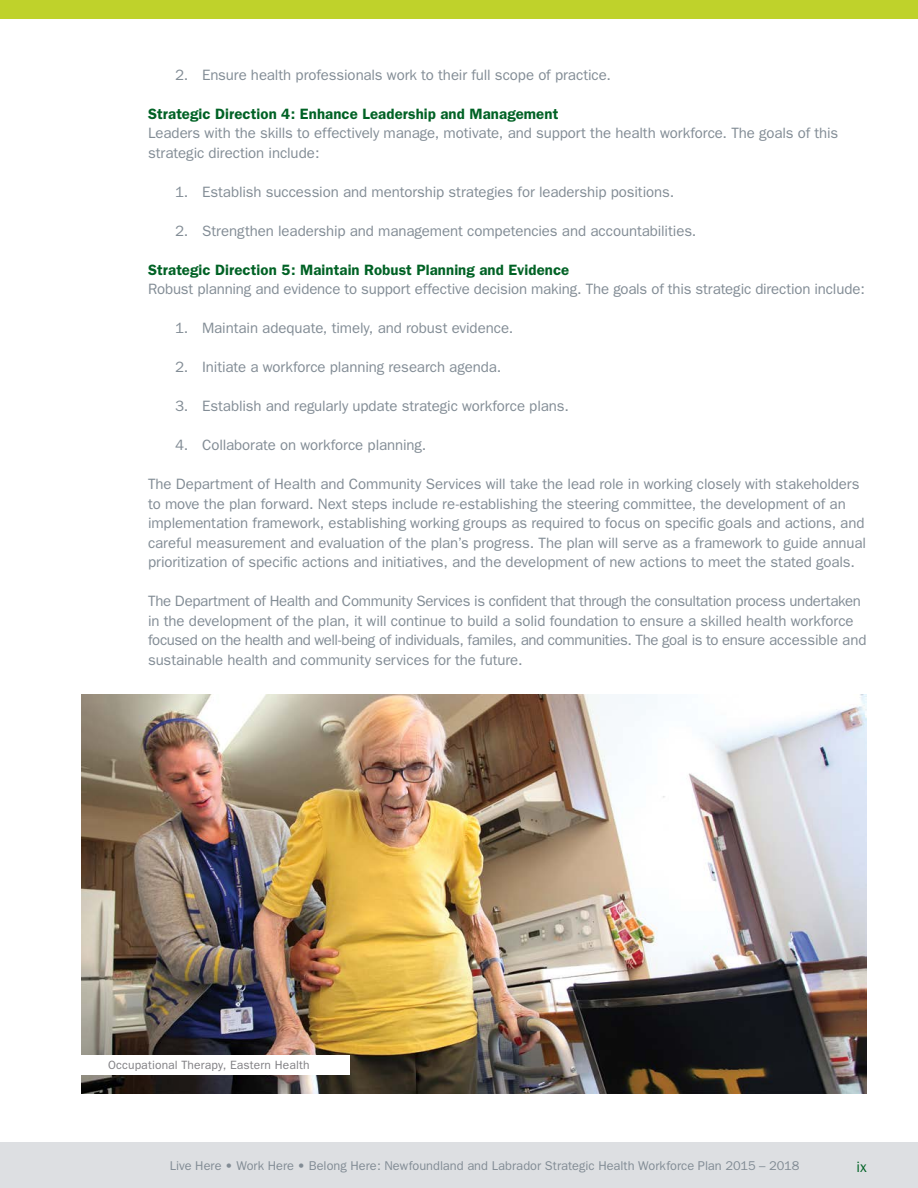
<style>
.page{position:relative;width:918px;height:1188px;background:#fff}
.page>*{position:absolute;margin:0;border:0;box-sizing:border-box;transform-origin:0 0}
.t1{font:15px/19.5px "Franklin Gothic";letter-spacing:-.005em;color:#828c95}
.t2{font:600 15px "Franklin Gothic";letter-spacing:.005em;color:#006225}
.t3{font:15px "Franklin Gothic";color:#006225}
.t4{font:12.75px "Franklin Gothic";color:#828c95}
.t5{font:12px "Franklin Gothic";letter-spacing:.015em;color:#807f83}
</style>
<div class="page">
<div style="left:0;top:0;width:918px;height:19px;background:#bfd22b"></div>
<img style="left:81px;top:694px;width:786px;height:400px">
<div style="left:81px;top:1055px;width:268px;height:19px;background:#fff"></div>
<div style="left:0;top:1142px;width:918px;height:46px;background:#dddfe2"></div>
<p class="t1" style="left:175px;top:65px;width:437px">2. Ensure health professionals work to their full scope of practice.</p>
<p class="t2" style="left:148px;top:105px;width:412px">Strategic Direction 4: Enhance Leadership and Management</p>
<p class="t1" style="left:148px;top:124px;width:692px">Leaders with the skills to effectively manage, motivate, and support the health workforce. The goals of this strategic direction include:</p>
<p class="t1" style="left:175px;top:182px;width:501px">1. Establish succession and mentorship strategies for leadership positions.</p>
<p class="t1" style="left:175px;top:221px;width:523px">2. Strengthen leadership and management competencies and accountabilities.</p>
<p class="t2" style="left:148px;top:261px;width:423px">Strategic Direction 5: Maintain Robust Planning and Evidence</p>
<p class="t1" style="left:148px;top:280px;width:718px">Robust planning and evidence to support effective decision making. The goals of this strategic direction include:</p>
<p class="t1" style="left:175px;top:319px;width:340px">1. Maintain adequate, timely, and robust evidence.</p>
<p class="t1" style="left:175px;top:358px;width:328px">2. Initiate a workforce planning research agenda.</p>
<p class="t1" style="left:175px;top:397px;width:395px">3. Establish and regularly update strategic workforce plans.</p>
<p class="t1" style="left:175px;top:436px;width:253px">4. Collaborate on workforce planning.</p>
<p class="t1" style="left:148px;top:475px;width:720px">The Department of Health and Community Services will take the lead role in working closely with stakeholders to move the plan forward. Next steps include re-establishing the steering committee, the development of an implementation framework, establishing working groups as required to focus on specific goals and actions, and careful measurement and evaluation of the plan’s progress. The plan will serve as a framework to guide annual prioritization of specific actions and initiatives, and the development of new actions to meet the stated goals.</p>
<p class="t1" style="left:148px;top:592px;width:720px">The Department of Health and Community Services is confident that through the consultation process undertaken in the development of the plan, it will continue to build a solid foundation to ensure a skilled health workforce focused on the health and well-being of individuals, familes, and communities. The goal is to ensure accessible and sustainable health and community services for the future.</p>
<p class="t5" style="left:108px;top:1058px;width:203px">Occupational Therapy, Eastern Health</p>
<p class="t4" style="left:170px;top:1159px;width:631px">Live Here • Work Here • Belong Here: Newfoundland and Labrador Strategic Health Workforce Plan 2015 – 2018</p>
<p class="t3" style="left:857px;top:1158px;width:12px">ix</p>
</div>
